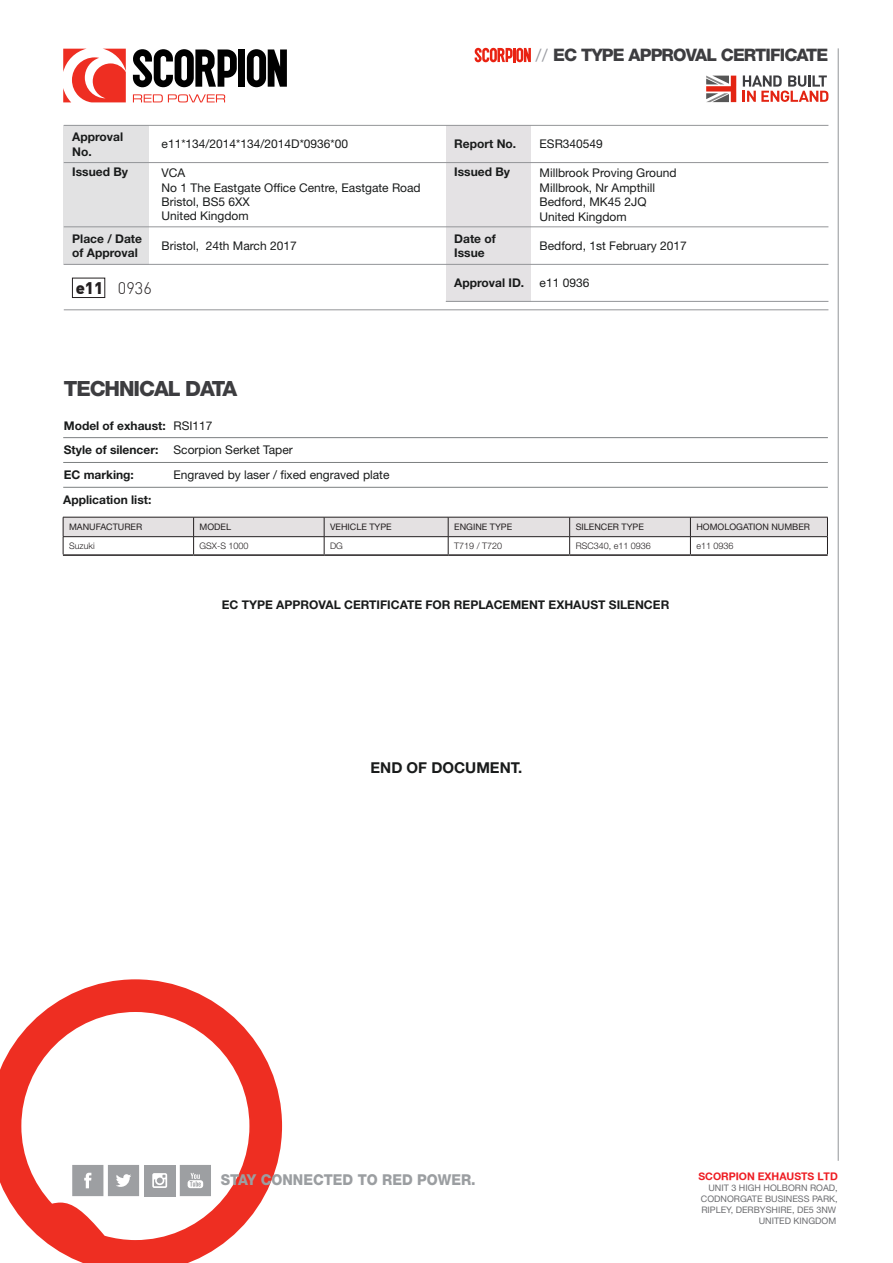
<style>
.page{position:relative;width:893px;height:1263px;background:#fff}
.page>*{position:absolute;margin:0;border:0;box-sizing:border-box;transform-origin:0 0}
.t1{font:800 21px "Helvetica Neue LT Std";letter-spacing:-.05em;color:#3d3d40}
.t2{font:800 17.25px "Helvetica Neue LT Std";letter-spacing:-.05em;color:#3d3d40}
.t3{font:300 16.5px "DIN";color:#231f20}
.t4{font:800 15px "Helvetica Neue LT Std";color:#9b9ea1;scale:.94 1}
.t5{font:700 15px "Helvetica Neue LT Std";color:#191b1b}
.t6{font:12px "Helvetica Neue LT Std";color:#191b1b}
.t7{font:700 12px "Helvetica Neue LT Std";color:#191b1b}
.t8{font:700 10.5px "Helvetica Neue";color:#ee1d23}
.t9{font:9px "Helvetica Neue LT Std";color:#6c6d70}
.t10{font:9px "Helvetica Neue LT Std";color:#231f20}
.t11{font:300 9px "Helvetica Neue LT Std";color:#231f20}
.s1{font-family:"Myriad Pro";font-weight:400;font-size:18px;color:#9c9da3}
.s2{font-weight:900}
</style>
<div class="page">
<div style="left:446px;top:125px;width:84px;height:177px;background:#e4e2e4"></div>
<div style="left:64px;top:125px;width:85px;height:140px;background:#e2e2e3"></div>
<svg style="left:0;top:979px;width:282px;height:284px"></svg>
<hr style="left:64px;top:162px;width:764px;height:1px;background:#939598">
<hr style="left:64px;top:227px;width:764px;height:1px;background:#939598">
<svg style="left:72px;top:1165px;width:67px;height:31px;background:#acaeb0"></svg>
<svg style="left:180px;top:1165px;width:31px;height:31px"></svg>
<div style="left:144px;top:1165px;width:31px;height:31px;background:#9d9fa2"></div>
<svg style="left:152px;top:1173px;width:15px;height:15px"></svg>
<hr style="left:64px;top:264px;width:764px;height:1px;background:#939598">
<hr style="left:64px;top:125px;width:764px;height:1px;background:#939598">
<svg style="left:133px;top:94px;width:92px;height:8px"></svg>
<svg style="left:63px;top:49px;width:63px;height:53px"></svg>
<svg style="left:133px;top:49px;width:104px;height:38px"></svg>
<div style="left:238px;top:49px;width:7px;height:38px;background:#000"></div>
<svg style="left:247px;top:49px;width:40px;height:38px"></svg>
<hr style="left:446px;top:301px;width:382px;height:1px;background:#939598">
<div style="left:72px;top:278px;width:33px;height:20px;border:1px solid #231f20"></div>
<hr style="left:64px;top:310px;width:764px;height:1px;background:#939598">
<hr style="left:63px;top:437px;width:765px;height:1px;background:#7c7f81">
<hr style="left:63px;top:462px;width:765px;height:1px;background:#7c7f81">
<hr style="left:63px;top:487px;width:765px;height:1px;background:#7c7f81">
<hr style="left:838px;top:48px;width:1px;height:1113px;background:#939598">
<svg style="left:475px;top:48px;width:56px;height:14px"></svg>
<svg style="left:706px;top:76px;width:30px;height:26px"></svg>
<svg style="left:743px;top:75px;width:86px;height:27px"></svg>
<hr style="left:63px;top:554px;width:131px;height:2px;background:#231f20">
<hr style="left:194px;top:554px;width:130px;height:2px;background:#231f20">
<hr style="left:324px;top:554px;width:124px;height:2px;background:#231f20">
<hr style="left:448px;top:554px;width:122px;height:2px;background:#231f20">
<hr style="left:570px;top:554px;width:120px;height:2px;background:#231f20">
<hr style="left:690px;top:554px;width:138px;height:2px;background:#231f20">
<svg style="left:63px;top:517px;width:765px;height:38px"></svg>
<p class="t2" style="left:536px;top:45px;width:294px"><span class="s1">//</span> EC TYPE APPROVAL CERTIFICATE</p>
<p class="t7" style="left:72px;top:129px;width:52px">Approval</p>
<p class="t7" style="left:72px;top:144px;width:21px">No.</p>
<p class="t6" style="left:162px;top:137px;width:188px">e11*134/2014*134/2014D*0936*00</p>
<p class="t7" style="left:454px;top:137px;width:64px">Report No.</p>
<p class="t6" style="left:540px;top:137px;width:65px">ESR340549</p>
<p class="t7" style="left:72px;top:164px;width:57px">Issued By</p>
<p class="t6" style="left:162px;top:166px;width:25px">VCA</p>
<p class="t6" style="left:162px;top:180px;width:261px">No 1 The Eastgate Office Centre, Eastgate Road</p>
<p class="t6" style="left:162px;top:195px;width:90px">Bristol, BS5 6XX</p>
<p class="t6" style="left:162px;top:209px;width:89px">United Kingdom</p>
<p class="t7" style="left:454px;top:165px;width:57px">Issued By</p>
<p class="t6" style="left:540px;top:166px;width:138px">Millbrook Proving Ground</p>
<p class="t6" style="left:540px;top:180px;width:117px">Millbrook, Nr Ampthill</p>
<p class="t6" style="left:540px;top:195px;width:108px">Bedford, MK45 2JQ</p>
<p class="t6" style="left:540px;top:209px;width:89px">United Kingdom</p>
<p class="t7" style="left:72px;top:231px;width:71px">Place / Date</p>
<p class="t7" style="left:72px;top:245px;width:67px">of Approval</p>
<p class="t6" style="left:162px;top:238px;width:137px">Bristol, 24th March 2017</p>
<p class="t7" style="left:454px;top:231px;width:43px">Date of</p>
<p class="t7" style="left:454px;top:245px;width:32px">Issue</p>
<p class="t6" style="left:540px;top:238px;width:149px">Bedford, 1st February 2017</p>
<p class="t3" style="left:76px;top:278px;width:78px"><span class="s2">e11</span> 0936</p>
<p class="t7" style="left:454px;top:275px;width:71px">Approval ID.</p>
<p class="t6" style="left:540px;top:276px;width:51px">e11 0936</p>
<p class="t1" style="left:64px;top:376px;width:175px">TECHNICAL DATA</p>
<p class="t7" style="left:64px;top:418px;width:103px">Model of exhaust:</p>
<p class="t6" style="left:173px;top:418px;width:41px">RSI117</p>
<p class="t7" style="left:64px;top:443px;width:96px">Style of silencer:</p>
<p class="t6" style="left:173px;top:443px;width:121px">Scorpion Serket Taper</p>
<p class="t7" style="left:64px;top:467px;width:72px">EC marking:</p>
<p class="t6" style="left:173px;top:468px;width:218px">Engraved by laser / fixed engraved plate</p>
<p class="t7" style="left:63px;top:492px;width:90px">Application list:</p>
<p class="t10" style="left:69px;top:521px;width:75px">MANUFACTURER</p>
<p class="t10" style="left:200px;top:521px;width:33px">MODEL</p>
<p class="t10" style="left:330px;top:521px;width:63px">VEHICLE TYPE</p>
<p class="t10" style="left:454px;top:521px;width:59px">ENGINE TYPE</p>
<p class="t10" style="left:576px;top:521px;width:70px">SILENCER TYPE</p>
<p class="t10" style="left:696px;top:521px;width:115px">HOMOLOGATION NUMBER</p>
<p class="t11" style="left:69px;top:540px;width:27px">Suzuki</p>
<p class="t11" style="left:200px;top:540px;width:51px">GSX-S 1000</p>
<p class="t11" style="left:330px;top:540px;width:14px">DG</p>
<p class="t11" style="left:454px;top:540px;width:50px">T719 / T720</p>
<p class="t11" style="left:576px;top:540px;width:77px">RSC340, e11 0936</p>
<p class="t11" style="left:696px;top:540px;width:39px">e11 0936</p>
<p class="t7" style="left:222px;top:597px;width:449px">EC TYPE APPROVAL CERTIFICATE FOR REPLACEMENT EXHAUST SILENCER</p>
<p class="t5" style="left:370px;top:759px;width:153px">END OF DOCUMENT.</p>
<p class="t4" style="left:221px;top:1170px;width:273px">STAY CONNECTED TO RED POWER.</p>
<p class="t8" style="left:698px;top:1170px;width:141px">SCORPION EXHAUSTS LTD</p>
<p class="t9" style="left:708px;top:1182px;width:131px">UNIT 3 HIGH HOLBORN ROAD,</p>
<p class="t9" style="left:701px;top:1193px;width:138px">CODNORGATE BUSINESS PARK,</p>
<p class="t9" style="left:701px;top:1204px;width:136px">RIPLEY, DERBYSHIRE, DE5 3NW</p>
<p class="t9" style="left:759px;top:1215px;width:79px">UNITED KINGDOM</p>
</div>
